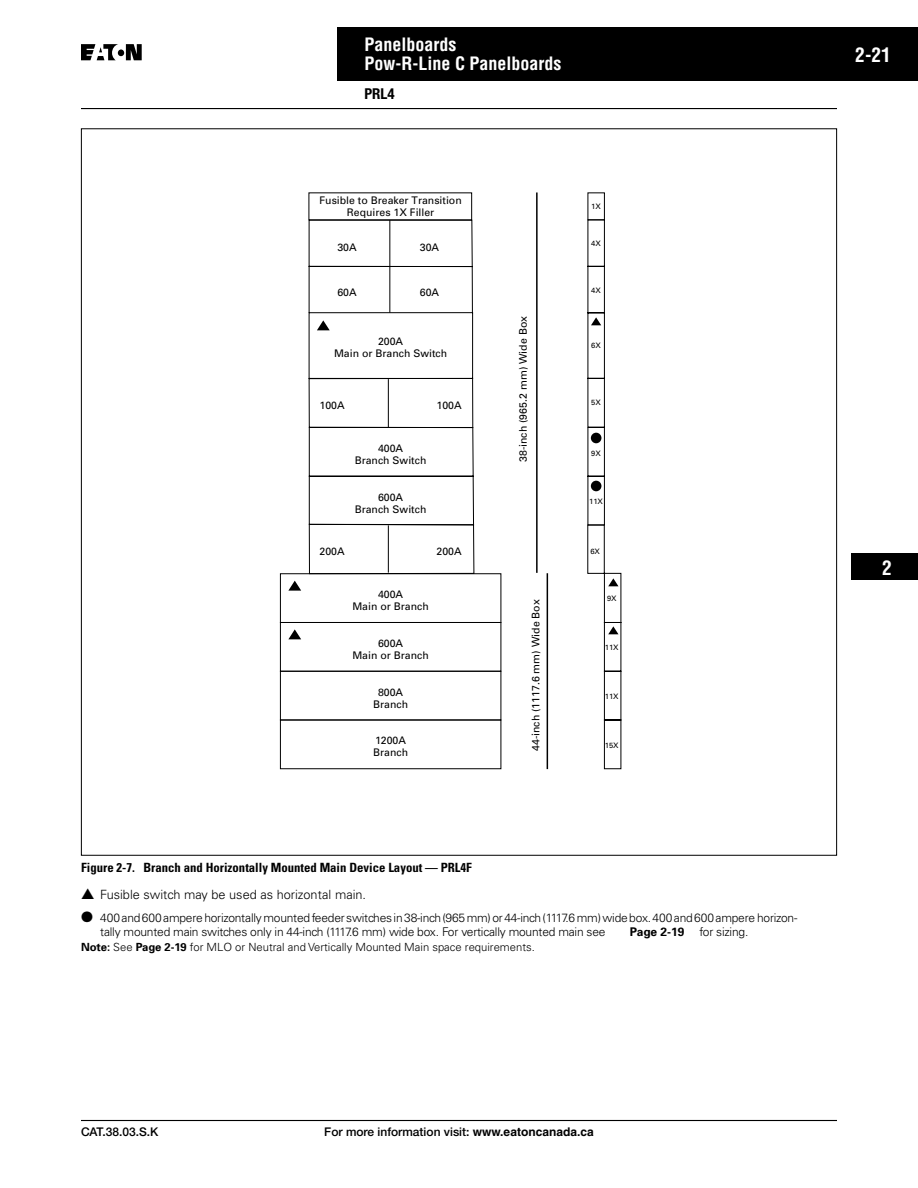
<style>
.page{position:relative;width:918px;height:1188px;background:#fff}
.page>*{position:absolute;margin:0;border:0;box-sizing:border-box;transform-origin:0 0}
.t1{font:700 condensed 19.5px "Helvetica";color:#fff}
.t2{font:700 condensed 18px/18.8px "Helvetica";color:#fff}
.t3{font:700 condensed 15px "Helvetica Neue";color:#000}
.t4{font:700 condensed 12.75px "Univers";color:#000}
.t5{font:300 12.75px "Univers";color:#000}
.t6{font:300 12px/14.2px "Univers";letter-spacing:-.02em;color:#000}
.t7{font:500 12px "Helvetica Neue";color:#000}
.t8{font:700 12px "Univers";letter-spacing:-.02em;color:#000}
.t9{font:300 11.25px "Univers";color:#000}
.t10{font:10.5px/12px "Univers";color:#000;text-align:center}
.t11{font:7.5px "Univers";color:#000}
.s1{font-weight:700}
.s2{font-family:"Helvetica";font-weight:700}
</style>
<div class="page">
<div style="left:338px;top:27px;width:580px;height:54px;background:#000"></div>
<hr style="left:81px;top:1120px;width:756px;height:1px;background:#000">
<hr style="left:81px;top:108px;width:756px;height:1px;background:#000">
<svg style="left:81px;top:44px;width:61px;height:16px"></svg>
<div style="left:852px;top:554px;width:66px;height:26px;background:#000"></div>
<svg style="left:288px;top:581px;width:13px;height:10px"></svg>
<svg style="left:288px;top:629px;width:13px;height:10px"></svg>
<svg style="left:309px;top:192px;width:312px;height:577px"></svg>
<div style="left:591px;top:481px;width:10px;height:10px;background:#000;border-radius:50%"></div>
<h2 class="t2" style="left:364px;top:35px;width:199px">Panelboards<br>Pow-R-Line C Panelboards</h2>
<h3 class="t3" style="left:364px;top:84px;width:32px">PRL4</h3>
<p class="t10" style="left:319px;top:195px;width:144px">Fusible to Breaker Transition<br>Requires 1X Filler</p>
<p class="t10" style="left:337px;top:241px;width:21px">30A</p>
<p class="t10" style="left:420px;top:241px;width:21px">30A</p>
<p class="t10" style="left:337px;top:286px;width:21px">60A</p>
<p class="t10" style="left:420px;top:286px;width:21px">60A</p>
<p class="t11" style="left:591px;top:202px;width:11px">1X</p>
<p class="t11" style="left:591px;top:239px;width:11px">4X</p>
<p class="t11" style="left:591px;top:286px;width:11px">4X</p>
<p class="t10" style="left:334px;top:335px;width:115px">200A<br>Main or Branch Switch</p>
<p class="t10" style="left:320px;top:400px;width:27px">100A</p>
<p class="t10" style="left:437px;top:400px;width:27px">100A</p>
<p class="t10" style="left:355px;top:442px;width:73px">400A<br>Branch Switch</p>
<p class="t10" style="left:517px;top:462px;width:147px;rotate:-90deg">38-inch (965.2 mm) Wide Box</p>
<p class="t11" style="left:591px;top:341px;width:11px">6X</p>
<p class="t11" style="left:591px;top:398px;width:11px">5X</p>
<p class="t11" style="left:591px;top:449px;width:11px">9X</p>
<p class="t10" style="left:355px;top:491px;width:73px">600A<br>Branch Switch</p>
<p class="t11" style="left:589px;top:497px;width:15px">11X</p>
<p class="t10" style="left:320px;top:546px;width:27px">200A</p>
<p class="t10" style="left:437px;top:546px;width:27px">200A</p>
<p class="t10" style="left:352px;top:589px;width:78px">400A<br>Main or Branch</p>
<p class="t10" style="left:352px;top:637px;width:78px">600A<br>Main or Branch</p>
<p class="t10" style="left:373px;top:686px;width:37px">800A<br>Branch</p>
<p class="t10" style="left:373px;top:735px;width:37px;text-align:left">1200A<br>Branch</p>
<p class="t10" style="left:530px;top:751px;width:153px;rotate:-90deg">44-inch (1117.6 mm) Wide Box</p>
<p class="t11" style="left:590px;top:547px;width:11px">6X</p>
<p class="t11" style="left:607px;top:594px;width:11px">9X</p>
<p class="t11" style="left:605px;top:643px;width:15px">11X</p>
<p class="t11" style="left:605px;top:692px;width:15px">11X</p>
<p class="t11" style="left:605px;top:741px;width:15px">15X</p>
<p class="t4" style="left:116px;top:859px;width:357px">1 10. Branch and Horizontally Mounted Main Device Layout — PRL4F</p>
<p class="t5" style="left:100px;top:886px;width:267px">Fusible switch may be used as horizontal main.</p>
<p class="t6" style="left:100px;top:911px;width:699px">400 and 600 ampere horizontally mounted feeder switches in 38-inch (965 mm) or 44-inch (1117.6 mm) wide box. 400 and 600 ampere horizon&shy;tally mounted main switches only in 44-inch (1117.6 mm) wide box. For vertically mounted main see</p>
<p class="t4" style="left:81px;top:860px;width:55px">Figure 2-7.</p>
<p class="t8" style="left:630px;top:925px;width:56px">Page 2-19</p>
<p class="t6" style="left:699px;top:925px;width:51px">for sizing.</p>
<p class="t9" style="left:81px;top:940px;width:456px"><span class="s1">Note:</span> See <span class="s1">Page 2-19</span> for MLO or Neutral and Vertically Mounted Main space requirements.</p>
<h1 class="t1" style="left:855px;top:43px;width:37px">2-21</h1>
<h1 class="t1" style="left:882px;top:556px;width:11px">2</h1>
<p class="t7" style="left:81px;top:1125px;width:79px">CAT.38.03.S.K</p>
<p class="t7" style="left:324px;top:1125px;width:271px">For more information visit: <span class="s2">www.eatoncanada.ca</span></p>
</div>
